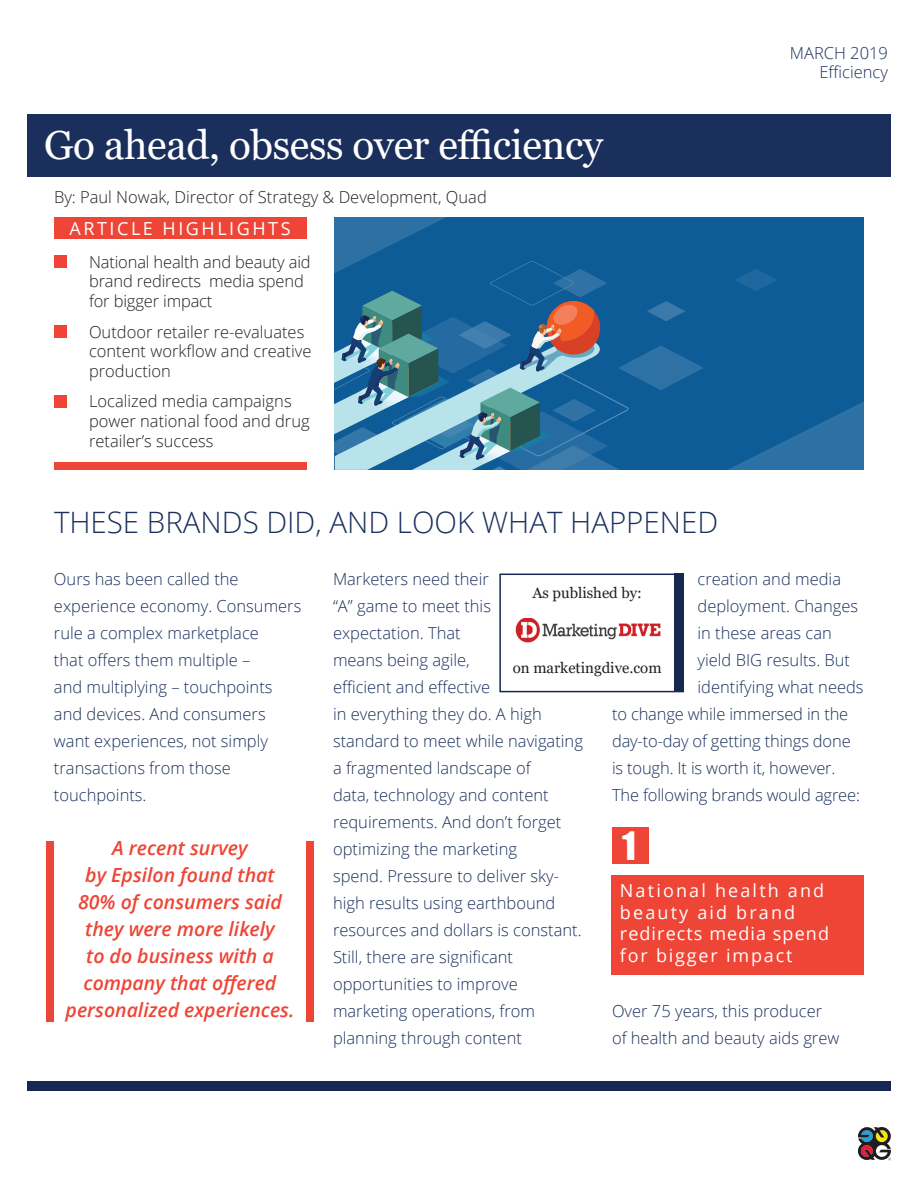
<style>
.page{position:relative;width:918px;height:1188px;background:#fff}
.page>*{position:absolute;margin:0;border:0;box-sizing:border-box;transform-origin:0 0}
.t1{font:40.5px "Georgia";letter-spacing:-.01em;color:#fff}
.t2{font:36px "Impact";color:#fff}
.t3{font:300 29.55px "Open Sans";color:#1b305c}
.t4{font:italic 600 19.5px/27px "Open Sans";color:#ee4536;text-align:center}
.t5{font:18px/21.6px "Open Sans";letter-spacing:.1em;color:#fff}
.t6{font:18px "Open Sans";letter-spacing:.14em;color:#fff}
.t7{font:300 16.5px/27px "Open Sans";color:#1b305c}
.t8{font:300 16.5px/19.8px "Open Sans";color:#231f20}
.t9{font:15px "Georgia";color:#231f20}
</style>
<div class="page">
<div style="left:27px;top:114px;width:864px;height:63px;background:#1b2f5d"></div>
<div style="left:335px;top:217px;width:529px;height:253px;background:#0d5b97"></div>
<svg style="left:735px;top:269px;width:42px;height:22px"></svg>
<svg style="left:727px;top:401px;width:137px;height:69px"></svg>
<svg style="left:335px;top:217px;width:368px;height:253px"></svg>
<div style="left:54px;top:217px;width:253px;height:22px;background:#ee4536"></div>
<div style="left:54px;top:255px;width:13px;height:13px;background:#ee4536"></div>
<div style="left:54px;top:325px;width:13px;height:13px;background:#ee4536"></div>
<div style="left:54px;top:395px;width:13px;height:13px;background:#ee4536"></div>
<div style="left:54px;top:462px;width:253px;height:8px;background:#ee4536"></div>
<div style="left:27px;top:1081px;width:864px;height:9px;background:#162751"></div>
<svg style="left:858px;top:1127px;width:33px;height:33px"></svg>
<div style="left:46px;top:841px;width:8px;height:181px;background:#ee4536"></div>
<div style="left:306px;top:841px;width:8px;height:181px;background:#ee4536"></div>
<div style="left:612px;top:827px;width:37px;height:37px;background:#ee4536"></div>
<div style="left:612px;top:876px;width:252px;height:99px;background:#ee4536"></div>
<svg style="left:499px;top:573px;width:185px;height:120px"></svg>
<div style="left:674px;top:574px;width:10px;height:118px;background:#162751"></div>
<img style="left:513px;top:618px;width:148px;height:25px">
<h1 class="t1" style="left:44px;top:120px;width:560px">Go ahead, obsess over efficiency</h1>
<p class="t8" style="left:54px;top:186px;width:434px">By: Paul Nowak, Director of Strategy &amp; Development, Quad</p>
<p class="t6" style="left:70px;top:216px;width:223px">ARTICLE HIGHLIGHTS</p>
<p class="t8" style="left:89px;top:251px;width:223px">National health and beauty aid brand redirects media spend for bigger impact</p>
<p class="t8" style="left:89px;top:321px;width:224px">Outdoor retailer re-evaluates content workflow and creative production</p>
<p class="t8" style="left:89px;top:391px;width:222px">Localized media campaigns power national food and drug retailer’s success</p>
<h3 class="t3" style="left:54px;top:502px;width:666px">THESE BRANDS DID, AND LOOK WHAT HAPPENED</h3>
<p class="t7" style="left:790px;top:42px;width:100px;line-height:19.8px;text-align:right">MARCH 2019<br>Efficiency</p>
<p class="t7" style="left:54px;top:565px;width:249px">Ours has been called the experience economy. Consumers rule a complex marketplace<br>that offers them multiple –<br>and multiplying – touchpoints and devices. And consumers want experiences, not simply transactions from those touchpoints.</p>
<p class="t4" style="left:66px;top:834px;width:230px">A recent survey<br>by Epsilon found that<br>80% of consumers said they were more likely<br>to do business with a company that offered personalized experiences.</p>
<p class="t7" style="left:333px;top:565px;width:252px">Marketers need their<br>“A” game to meet this expectation. That<br>means being agile,<br>efficient and effective<br>in everything they do. A high standard to meet while navigating a fragmented landscape of<br>data, technology and content requirements. And don’t forget optimizing the marketing<br>spend. Pressure to deliver sky&shy;high results using earthbound resources and dollars is constant.<br>Still, there are significant opportunities to improve marketing operations, from planning through content</p>
<p class="t7" style="left:698px;top:565px;width:145px">creation and media</p>
<p class="t9" style="left:532px;top:584px;width:111px">As published by:</p>
<p class="t7" style="left:698px;top:592px;width:162px">deployment. Changes</p>
<p class="t7" style="left:698px;top:619px;width:136px">in these areas can</p>
<p class="t7" style="left:698px;top:646px;width:154px">yield BIG results. But</p>
<p class="t7" style="left:698px;top:673px;width:168px">identifying what needs</p>
<p class="t7" style="left:612px;top:700px;width:238px">to change while immersed in the</p>
<p class="t7" style="left:612px;top:727px;width:240px">day-to-day of getting things done</p>
<p class="t7" style="left:612px;top:754px;width:225px">is tough. It is worth it, however.</p>
<p class="t7" style="left:612px;top:781px;width:250px">The following brands would agree:</p>
<p class="t9" style="left:513px;top:659px;width:150px">on marketingdive.com</p>
<h2 class="t2" style="left:622px;top:817px;width:15px">1</h2>
<p class="t5" style="left:620px;top:879px;width:211px">National health and beauty aid brand redirects media spend for bigger impact</p>
<p class="t7" style="left:612px;top:997px;width:229px">Over 75 years, this producer of health and beauty aids grew</p>
</div>
